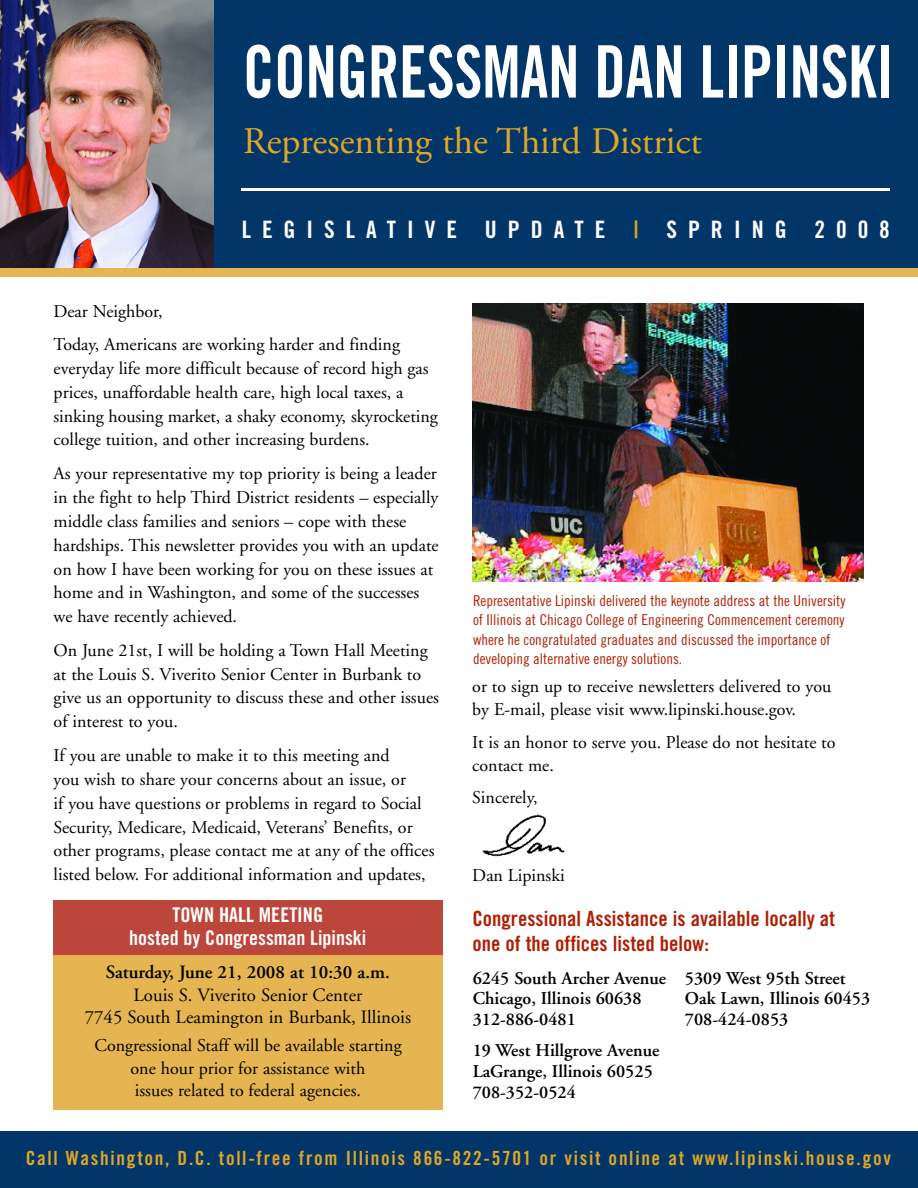
<style>
.page{position:relative;width:918px;height:1188px;background:#fff}
.page>*{position:absolute;margin:0;border:0;box-sizing:border-box;transform-origin:0 0}
.t1{font:72.45px "Trade Gothic Bold Cond Twenty";letter-spacing:-.005em;color:#fff;scale:.87 1}
.t2{font:37.5px "Adobe Garamond";color:#e0a726}
.t3{font:24px "Trade Gothic Bold Cond Twenty";letter-spacing:.455em;color:#fff}
.t4{font:21px/25.2px "Trade Gothic Bold Cond Twenty";color:#b01f04}
.t5{font:20.25px/22.5px "Trade Gothic Bold Cond Twenty";color:#fff;text-align:center}
.t6{font:19.5px "Trade Gothic Bold Cond Twenty";letter-spacing:.085em;color:#e0a726}
.t7{font:18.75px/22.5px "Adobe Garamond";color:#000;text-align:center}
.t8{font:600 18.75px "Adobe Garamond";color:#000}
.t9{font:18px/23.9px "Adobe Garamond";color:#000}
.t10{font:600 18px/21px "Adobe Garamond";color:#000}
.t11{font:15px/19.5px "Trade Gothic Cond Eighteen";color:#b01f04}
.s1{color:#e0a726}
</style>
<div class="page">
<div style="left:0;top:0;width:918px;height:277px;background:#023669"></div>
<img style="left:0;top:0;width:214px;height:268px">
<div style="left:0;top:1131px;width:918px;height:57px;background:#023669"></div>
<img style="left:473px;top:303px;width:391px;height:279px">
<div style="left:53px;top:918px;width:390px;height:192px;background:#e4b550"></div>
<div style="left:53px;top:900px;width:390px;height:55px;background:#bc463b"></div>
<img style="left:482px;top:814px;width:83px;height:43px">
<hr style="left:242px;top:188px;width:648px;height:3px;background:#fff">
<div style="left:0;top:268px;width:918px;height:9px;background:#e4b550"></div>
<h1 class="t1" style="left:243px;top:45px;width:749px">CONGRESSMAN DAN LIPINSKI</h1>
<h2 class="t2" style="left:243px;top:126px;width:460px">Representing the Third District</h2>
<h3 class="t3" style="left:242px;top:221px;width:650px">L E G I S L ATIVE UPDATE <span class="s1">|</span> SPRING 2008</h3>
<p class="t9" style="left:54px;top:296px;width:348px;line-height:33.5px">Dear Neighbor,<br>Today, Americans are working harder and finding</p>
<p class="t9" style="left:54px;top:358px;width:386px">everyday life more difficult because of record high gas prices, unaffordable health care, high local taxes, a sinking housing market, a shaky economy, skyro c k e tin g college tuition, and other increasing burdens.</p>
<p class="t9" style="left:54px;top:463px;width:387px">As your representative my top priority is being a leader in the fight to help Third District residents – especially middle class families and seniors – cope with these hardships. This newsletter provides you with an update on how I have been working for you on these issues at home and in Washington, and some of the successes we have recently achieved.</p>
<p class="t9" style="left:54px;top:640px;width:387px">On June 21st, I will be holding a Town Hall Meeting at the Louis S. Viverito Senior Center in Burbank to give us an opportunity to discuss these and other issues of interest to you.</p>
<p class="t9" style="left:54px;top:745px;width:382px">If you are unable to make it to this meeting and<br>you wish to share your concerns about an issue, or<br>if you have questions or problems in regard to Social Security, Medicare, Medicaid, Veterans’ Benefits, or other programs, please contact me at any of the offices listed below. For additional information and updates,</p>
<p class="t5" style="left:129px;top:905px;width:239px">TOWN HALL MEETING<br>hosted by Congressman Lipinski</p>
<p class="t8" style="left:106px;top:965px;width:286px">Saturday, June 21, 2008 at 10:30 a.m.</p>
<p class="t7" style="left:85px;top:986px;width:328px">Louis S. Viverito Senior Center<br>7745 South Leamington in Burbank, Illinois</p>
<p class="t9" style="left:95px;top:1036px;width:309px;line-height:22.5px;text-align:center">Congressional Staff will be available starting one hour prior for assistance with<br>issues related to federal agencies.</p>
<p class="t11" style="left:473px;top:592px;width:374px">Representative Lipinski delivered the keynote address at the University of Illinois at Chicago College of Engineering Commencement ceremony where he congratulated graduates and discussed the importance of developing alternative energy solutions.</p>
<p class="t9" style="left:472px;top:677px;width:361px;line-height:23.1px">or to sign up to receive newsletters delivered to you by E-mail, please visit www.lipinski.house.gov.</p>
<p class="t9" style="left:472px;top:732px;width:365px;line-height:22.8px">It is an honor to serve you. Please do not hesitate to contact me.</p>
<p class="t9" style="left:472px;top:787px;width:67px">Sincerely,</p>
<p class="t9" style="left:472px;top:865px;width:94px">Dan Lipinski</p>
<p class="t4" style="left:472px;top:908px;width:364px">Congressional Assistance is available locally at one of the offices listed below:</p>
<p class="t10" style="left:473px;top:969px;width:195px">6245 South Archer Avenue<br>Chicago, Illinois 60638<br>312-886-0481</p>
<p class="t10" style="left:473px;top:1042px;width:188px">19 West Hillgrove Avenue<br>LaGrange, Illinois 60525<br>708-352-0524</p>
<p class="t10" style="left:685px;top:969px;width:187px">5309 West 95th Street<br>Oak Lawn, Illinois 60453<br>708-424-0853</p>
<p class="t6" style="left:26px;top:1151px;width:867px">Call Washington, D.C. toll-free from Illinois 866-822-5701 or visit online at www. l i p i n s k i . h o u s e . g o v</p>
</div>
